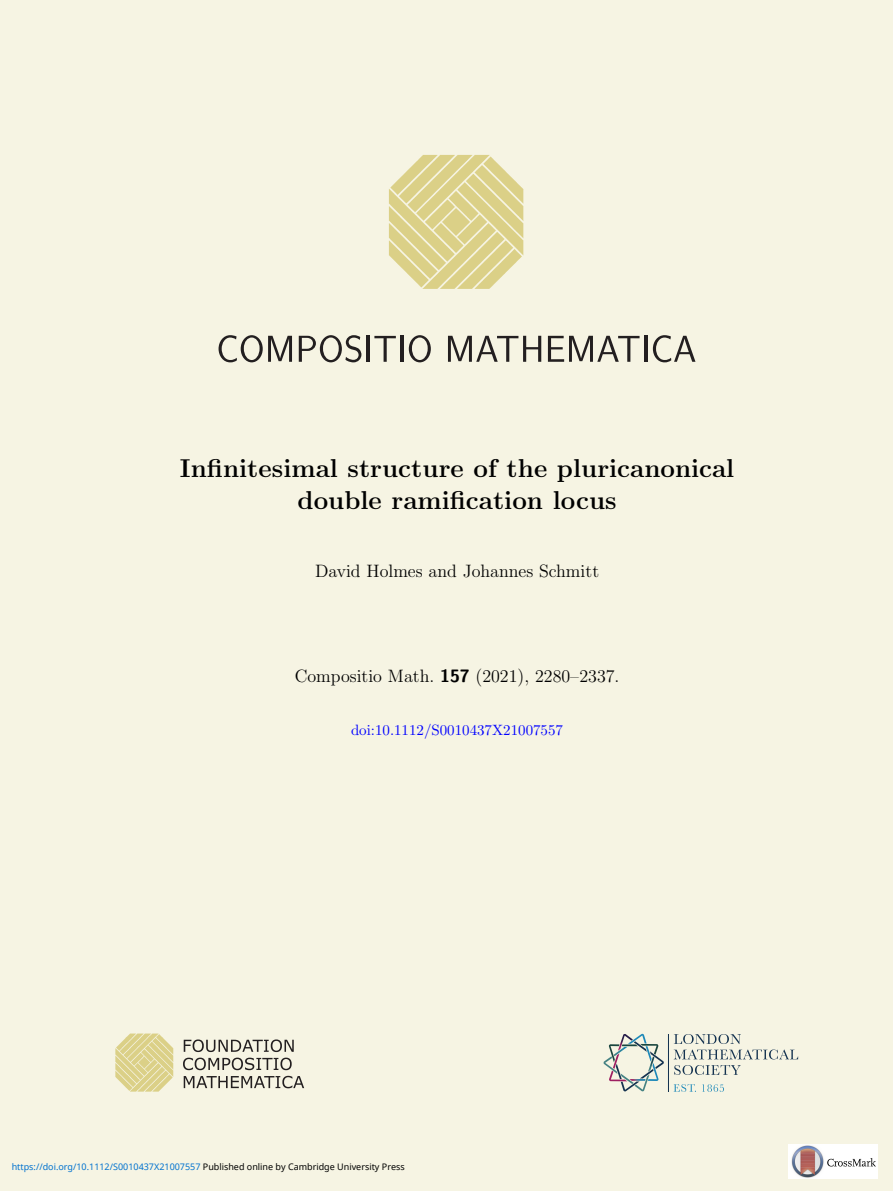
<style>
.page{position:relative;width:893px;height:1191px;background:#fff}
.page>*{position:absolute;margin:0;border:0;box-sizing:border-box;transform-origin:0 0}
.t1{font:25.8px/31.3px "CMBX12";color:#000;text-align:center}
.t2{font:18px "CMR12";color:#000}
.t3{font:15px "CMR10";color:#00f}
.t4{font:9px "Noto Sans";color:#0172cf}
.s1{font-family:"CMSSBX10"}
.s2{color:#000}
</style>
<div class="page">
<div style="left:0;top:0;width:893px;height:1190px;background:#f6f4e3"></div>
<img style="left:389px;top:155px;width:135px;height:134px">
<svg style="left:219px;top:335px;width:73px;height:27px"></svg>
<svg style="left:299px;top:335px;width:62px;height:27px"></svg>
<hr style="left:367px;top:336px;width:3px;height:26px;background:#231f20">
<svg style="left:374px;top:336px;width:22px;height:26px"></svg>
<hr style="left:400px;top:336px;width:4px;height:26px;background:#231f20">
<svg style="left:409px;top:335px;width:22px;height:27px"></svg>
<svg style="left:448px;top:336px;width:93px;height:26px"></svg>
<svg style="left:548px;top:336px;width:92px;height:26px"></svg>
<hr style="left:644px;top:336px;width:3px;height:26px;background:#231f20">
<svg style="left:653px;top:335px;width:42px;height:27px"></svg>
<img style="left:116px;top:1033px;width:58px;height:58px">
<svg style="left:183px;top:1039px;width:121px;height:49px"></svg>
<hr style="left:668px;top:1034px;width:1px;height:57px;background:#153350">
<svg style="left:674px;top:1034px;width:124px;height:25px"></svg>
<svg style="left:674px;top:1065px;width:67px;height:10px"></svg>
<svg style="left:603px;top:1033px;width:61px;height:58px"></svg>
<svg style="left:674px;top:1084px;width:22px;height:7px"></svg>
<svg style="left:702px;top:1084px;width:22px;height:7px"></svg>
<img style="left:789px;top:1144px;width:89px;height:35px">
<h1 class="t1" style="left:180px;top:453px;width:556px">Infinitesimal structure of the pluricanonical double ramification locus</h1>
<h2 class="t2" style="left:315px;top:560px;width:286px">David Holmes and Johannes Schmitt</h2>
<h2 class="t2" style="left:295px;top:665px;width:326px">Compositio Math. <span class="s1">157</span> (2021), 2280–2337.</h2>
<h3 class="t3" style="left:351px;top:724px;width:214px">doi:10.1112/S0010437X21007557</h3>
<p class="t4" style="left:12px;top:1160px;width:395px">https://doi.org/10.1112/S0010437X21007557 <span class="s2">Published online by Cambridge University Press</span></p>
</div>
